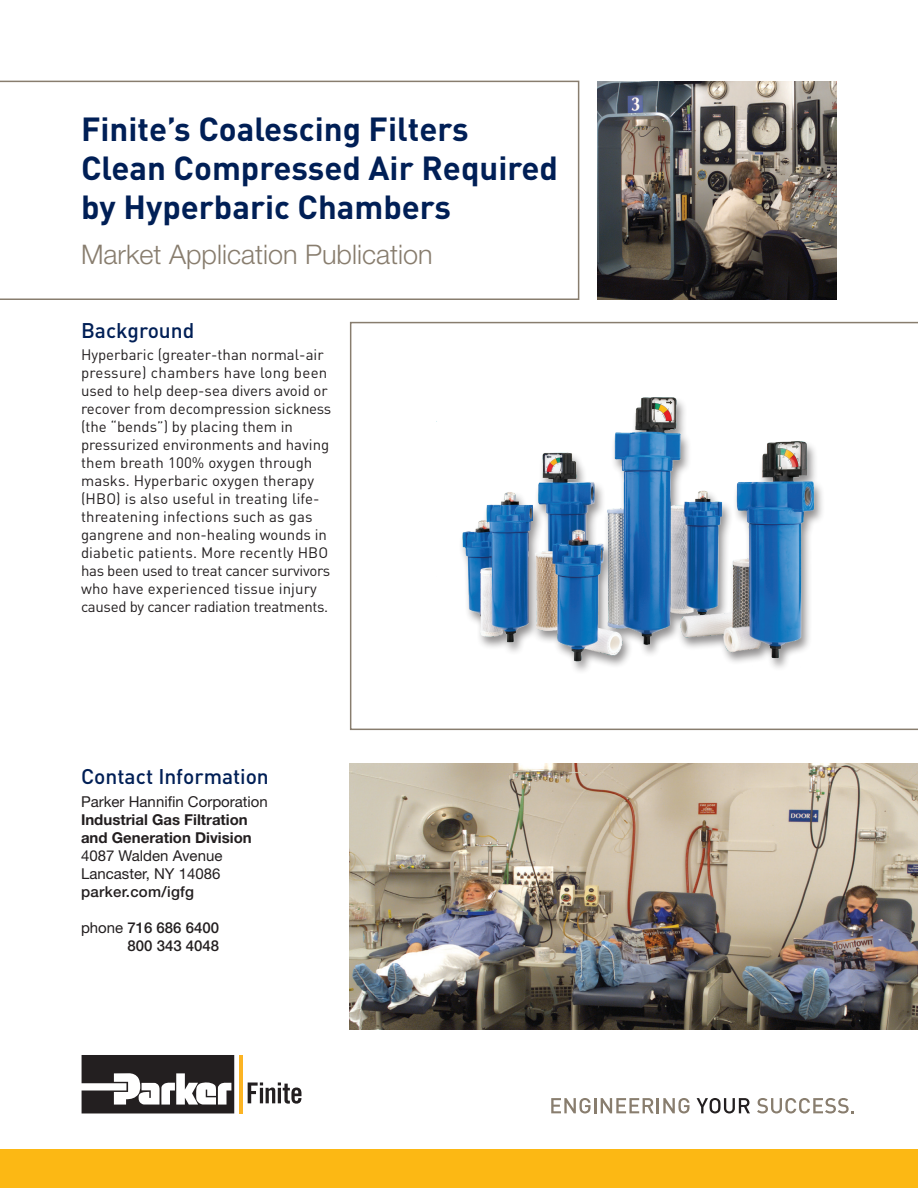
<style>
.page{position:relative;width:918px;height:1188px;background:#fff}
.page>*{position:absolute;margin:0;border:0;box-sizing:border-box;transform-origin:0 0}
.t1{font:700 33px/39px "DINOT";color:#001f56}
.t2{font:300 27px "Helvetica Neue LT Std";color:#887d6e}
.t3{font:500 21px "DINOT";color:#001f56}
.t4{font:15px/18px "DINOT";color:#231f20}
.t5{font:15px/18px "Helvetica Neue LT Std";color:#231f20}
.t6{font:700 15px/18px "Helvetica Neue LT Std";color:#231f20}
.t7{font:500 15px/18px "Helvetica Neue LT Std";color:#231f20;text-align:right}
.t8{font:500 15px "Helvetica Neue LT Std";letter-spacing:.02em;color:#231f20}
.s1{font-weight:400}
</style>
<div class="page">
<img style="left:597px;top:81px;width:240px;height:219px">
<img style="left:350px;top:764px;width:568px;height:265px">
<svg style="left:248px;top:1082px;width:53px;height:22px"></svg>
<svg style="left:82px;top:1055px;width:152px;height:58px"></svg>
<hr style="left:239px;top:1055px;width:4px;height:58px;background:#fcb423">
<div style="left:0;top:1150px;width:918px;height:38px;background:#fcb814"></div>
<svg style="left:551px;top:1098px;width:139px;height:15px"></svg>
<svg style="left:697px;top:1098px;width:53px;height:15px"></svg>
<svg style="left:757px;top:1098px;width:97px;height:15px"></svg>
<svg style="left:0;top:81px;width:579px;height:219px"></svg>
<svg style="left:350px;top:322px;width:568px;height:408px"></svg>
<h1 class="t1" style="left:81px;top:108px;width:479px">Finite’s Coalescing Filters<br>Clean Compressed Air Required by Hyperbaric Chambers</h1>
<h2 class="t2" style="left:81px;top:237px;width:353px">Market Application Publication</h2>
<h3 class="t3" style="left:81px;top:316px;width:115px">Background</h3>
<p class="t4" style="left:81px;top:345px;width:252px">Hyperbaric (greater-than normal-air pressure) chambers have long been used to help deep-sea divers avoid or recover from decompression sickness (the “bends”) by placing them in pressurized environments and having them breath 100% oxygen through masks. Hyperbaric oxygen therapy (HBO) is also useful in treating life&shy;threatening infections such as gas gangrene and non-healing wounds in diabetic patients. More recently HBO has been used to treat cancer survivors who have experienced tissue injury caused by cancer radiation treatments.</p>
<h3 class="t3" style="left:81px;top:762px;width:189px">Contact Information</h3>
<p class="t5" style="left:81px;top:792px;width:188px">Parker Hannifin Corporation</p>
<p class="t6" style="left:81px;top:810px;width:172px">Industrial Gas Filtration and Generation Division</p>
<p class="t5" style="left:81px;top:846px;width:143px">4087 Walden Avenue<br>Lancaster, NY 14086</p>
<p class="t8" style="left:81px;top:883px;width:115px">parker.com/igfg</p>
<p class="t7" style="left:81px;top:918px;width:140px"><span class="s1">phone</span> 716 686 6400<br>800 343 4048</p>
</div>
